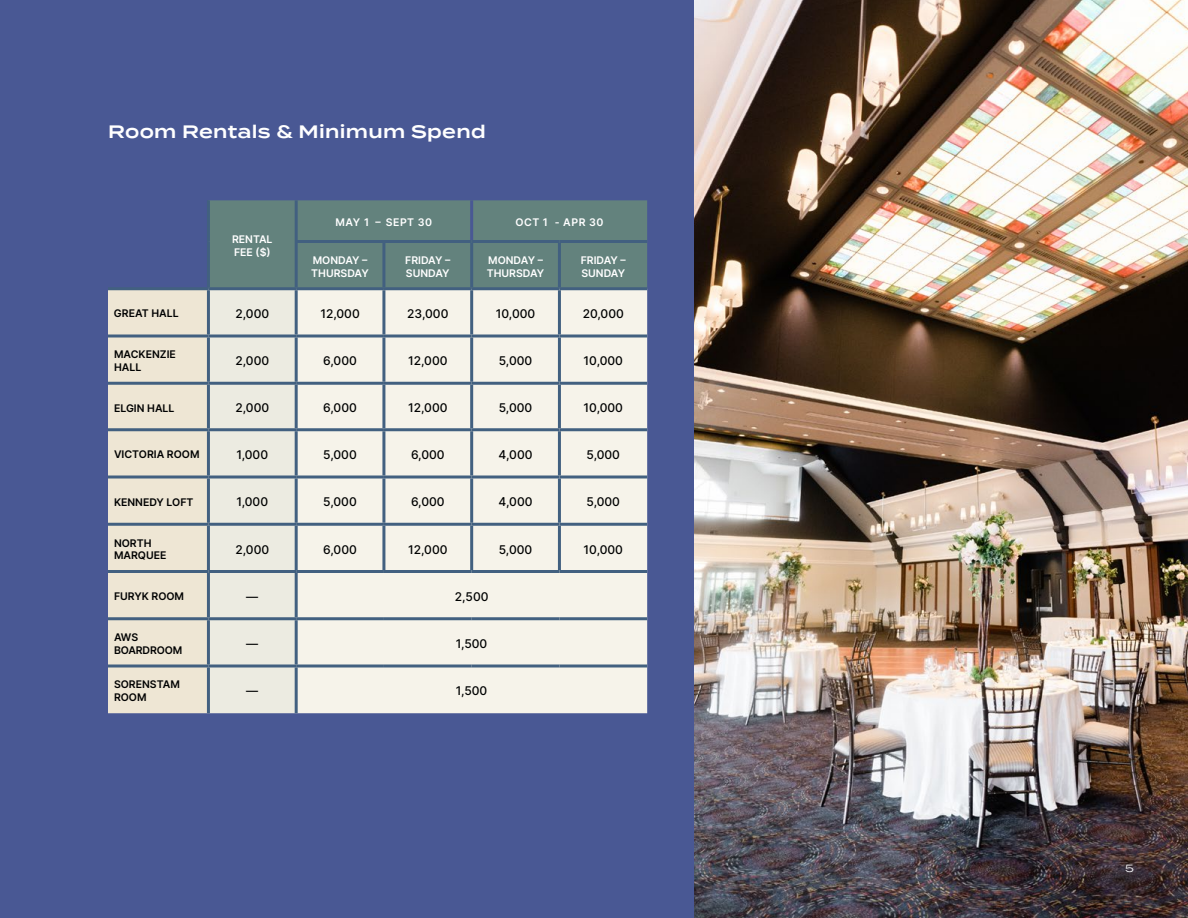
<style>
.page{position:relative;width:1188px;height:918px;background:#495894}
.page>*{position:absolute;margin:0;border:0;box-sizing:border-box;transform-origin:0 0}
.t1{font:600 18px "Termina";letter-spacing:.02em;color:#fff}
.t2{font:500 12px "Inter";color:#000101}
.t3{font:600 10.5px/12.6px "Inter";color:#000101}
.t4{font:600 10.5px/12.6px "Inter";color:#fff}
.t5{font:600 10.5px "Inter";letter-spacing:.05em;color:#fff}
.t6{font:10.5px "Termina";color:#fff}
</style>
<div class="page">
<img style="left:694px;top:0;width:494px;height:918px">
<svg style="left:108px;top:200px;width:539px;height:513px"></svg>
<div style="left:298px;top:290px;width:349px;height:423px;background:#f6f3ea"></div>
<hr style="left:207px;top:200px;width:3px;height:42px;background:#426080">
<hr style="left:207px;top:242px;width:3px;height:45px;background:#426080">
<hr style="left:295px;top:243px;width:3px;height:44px;background:#426080">
<hr style="left:382px;top:243px;width:3px;height:44px;background:#426080">
<hr style="left:470px;top:243px;width:3px;height:44px;background:#426080">
<hr style="left:558px;top:243px;width:3px;height:44px;background:#426080">
<hr style="left:108px;top:287px;width:100px;height:3px;background:#426080">
<hr style="left:208px;top:287px;width:88px;height:3px;background:#426080">
<hr style="left:207px;top:290px;width:3px;height:44px;background:#426080">
<hr style="left:296px;top:287px;width:88px;height:3px;background:#426080">
<hr style="left:295px;top:290px;width:3px;height:44px;background:#426080">
<hr style="left:384px;top:287px;width:88px;height:3px;background:#426080">
<hr style="left:382px;top:290px;width:3px;height:44px;background:#426080">
<hr style="left:472px;top:287px;width:87px;height:3px;background:#426080">
<hr style="left:470px;top:290px;width:3px;height:44px;background:#426080">
<hr style="left:559px;top:287px;width:88px;height:3px;background:#426080">
<hr style="left:558px;top:290px;width:3px;height:44px;background:#426080">
<svg style="left:108px;top:334px;width:100px;height:4px"></svg>
<svg style="left:208px;top:334px;width:88px;height:4px"></svg>
<hr style="left:207px;top:338px;width:3px;height:44px;background:#426080">
<svg style="left:296px;top:334px;width:88px;height:4px"></svg>
<hr style="left:295px;top:338px;width:3px;height:44px;background:#426080">
<svg style="left:384px;top:334px;width:88px;height:4px"></svg>
<hr style="left:382px;top:338px;width:3px;height:44px;background:#426080">
<svg style="left:472px;top:334px;width:87px;height:4px"></svg>
<hr style="left:470px;top:338px;width:3px;height:44px;background:#426080">
<svg style="left:559px;top:334px;width:88px;height:4px"></svg>
<hr style="left:558px;top:338px;width:3px;height:44px;background:#426080">
<hr style="left:108px;top:382px;width:100px;height:3px;background:#426080">
<hr style="left:208px;top:382px;width:88px;height:3px;background:#426080">
<hr style="left:207px;top:385px;width:3px;height:43px;background:#426080">
<hr style="left:296px;top:382px;width:88px;height:3px;background:#426080">
<hr style="left:295px;top:385px;width:3px;height:43px;background:#426080">
<hr style="left:384px;top:382px;width:88px;height:3px;background:#426080">
<hr style="left:382px;top:385px;width:3px;height:43px;background:#426080">
<hr style="left:472px;top:382px;width:87px;height:3px;background:#426080">
<hr style="left:470px;top:385px;width:3px;height:43px;background:#426080">
<hr style="left:559px;top:382px;width:88px;height:3px;background:#426080">
<hr style="left:558px;top:385px;width:3px;height:43px;background:#426080">
<hr style="left:108px;top:428px;width:100px;height:3px;background:#426080">
<hr style="left:208px;top:428px;width:88px;height:3px;background:#426080">
<hr style="left:207px;top:431px;width:3px;height:45px;background:#426080">
<hr style="left:296px;top:428px;width:88px;height:3px;background:#426080">
<hr style="left:295px;top:431px;width:3px;height:45px;background:#426080">
<hr style="left:384px;top:428px;width:88px;height:3px;background:#426080">
<hr style="left:382px;top:431px;width:3px;height:45px;background:#426080">
<hr style="left:472px;top:428px;width:87px;height:3px;background:#426080">
<hr style="left:470px;top:431px;width:3px;height:45px;background:#426080">
<hr style="left:559px;top:428px;width:88px;height:3px;background:#426080">
<hr style="left:558px;top:431px;width:3px;height:45px;background:#426080">
<hr style="left:108px;top:476px;width:100px;height:2px;background:#426080">
<hr style="left:208px;top:476px;width:88px;height:2px;background:#426080">
<hr style="left:207px;top:478px;width:3px;height:45px;background:#426080">
<hr style="left:296px;top:476px;width:88px;height:2px;background:#426080">
<hr style="left:295px;top:478px;width:3px;height:45px;background:#426080">
<hr style="left:384px;top:476px;width:88px;height:2px;background:#426080">
<hr style="left:382px;top:478px;width:3px;height:45px;background:#426080">
<hr style="left:472px;top:476px;width:87px;height:2px;background:#426080">
<hr style="left:470px;top:478px;width:3px;height:45px;background:#426080">
<hr style="left:559px;top:476px;width:88px;height:2px;background:#426080">
<hr style="left:558px;top:478px;width:3px;height:45px;background:#426080">
<hr style="left:108px;top:523px;width:100px;height:3px;background:#426080">
<hr style="left:208px;top:523px;width:88px;height:3px;background:#426080">
<hr style="left:207px;top:526px;width:3px;height:44px;background:#426080">
<hr style="left:296px;top:523px;width:88px;height:3px;background:#426080">
<hr style="left:295px;top:526px;width:3px;height:44px;background:#426080">
<hr style="left:384px;top:523px;width:88px;height:3px;background:#426080">
<hr style="left:382px;top:526px;width:3px;height:44px;background:#426080">
<hr style="left:472px;top:523px;width:87px;height:3px;background:#426080">
<hr style="left:470px;top:526px;width:3px;height:44px;background:#426080">
<hr style="left:559px;top:523px;width:88px;height:3px;background:#426080">
<hr style="left:558px;top:526px;width:3px;height:44px;background:#426080">
<hr style="left:108px;top:570px;width:100px;height:3px;background:#426080">
<hr style="left:208px;top:570px;width:88px;height:3px;background:#426080">
<hr style="left:207px;top:573px;width:3px;height:44px;background:#426080">
<hr style="left:296px;top:570px;width:88px;height:3px;background:#426080">
<hr style="left:295px;top:573px;width:3px;height:44px;background:#426080">
<hr style="left:384px;top:570px;width:88px;height:3px;background:#426080">
<hr style="left:472px;top:570px;width:87px;height:3px;background:#426080">
<hr style="left:559px;top:570px;width:88px;height:3px;background:#426080">
<hr style="left:108px;top:617px;width:100px;height:3px;background:#426080">
<hr style="left:208px;top:617px;width:88px;height:3px;background:#426080">
<hr style="left:207px;top:620px;width:3px;height:44px;background:#426080">
<hr style="left:296px;top:617px;width:88px;height:3px;background:#426080">
<hr style="left:295px;top:620px;width:3px;height:44px;background:#426080">
<hr style="left:384px;top:617px;width:88px;height:3px;background:#426080">
<hr style="left:472px;top:617px;width:87px;height:3px;background:#426080">
<hr style="left:559px;top:617px;width:88px;height:3px;background:#426080">
<svg style="left:108px;top:664px;width:100px;height:4px"></svg>
<svg style="left:208px;top:664px;width:88px;height:4px"></svg>
<hr style="left:207px;top:668px;width:3px;height:45px;background:#426080">
<svg style="left:296px;top:664px;width:88px;height:4px"></svg>
<hr style="left:295px;top:668px;width:3px;height:45px;background:#426080">
<svg style="left:384px;top:664px;width:88px;height:4px"></svg>
<svg style="left:472px;top:664px;width:87px;height:4px"></svg>
<svg style="left:559px;top:664px;width:88px;height:4px"></svg>
<hr style="left:295px;top:200px;width:3px;height:40px;background:#426080">
<hr style="left:295px;top:240px;width:89px;height:3px;background:#426080">
<hr style="left:384px;top:240px;width:88px;height:3px;background:#426080">
<hr style="left:472px;top:240px;width:87px;height:3px;background:#426080">
<hr style="left:559px;top:240px;width:88px;height:3px;background:#426080">
<hr style="left:470px;top:200px;width:3px;height:40px;background:#495894">
<h1 class="t1" style="left:108px;top:118px;width:379px">Room Rentals &amp; Minimum Spend</h1>
<p class="t4" style="left:232px;top:233px;width:42px">RENTAL<br>FEE ($)</p>
<p class="t5" style="left:336px;top:215px;width:98px">MAY 1 – SEPT 30</p>
<p class="t4" style="left:515px;top:216px;width:90px">OCT 1 - APR 30</p>
<p class="t4" style="left:311px;top:254px;width:59px">MONDAY –<br>THURSDAY</p>
<p class="t4" style="left:405px;top:254px;width:47px">FRIDAY –<br>SUNDAY</p>
<p class="t4" style="left:487px;top:254px;width:59px">MONDAY –<br>THURSDAY</p>
<p class="t4" style="left:581px;top:254px;width:47px">FRIDAY –<br>SUNDAY</p>
<p class="t3" style="left:114px;top:307px;width:66px">GREAT HALL</p>
<p class="t2" style="left:235px;top:305px;width:35px">2,000</p>
<p class="t2" style="left:320px;top:305px;width:41px">12,000</p>
<p class="t2" style="left:407px;top:305px;width:43px">23,000</p>
<p class="t2" style="left:496px;top:305px;width:41px">10,000</p>
<p class="t2" style="left:583px;top:305px;width:43px">20,000</p>
<p class="t3" style="left:114px;top:348px;width:63px">MACKENZIE<br>HALL</p>
<p class="t2" style="left:235px;top:352px;width:35px">2,000</p>
<p class="t2" style="left:323px;top:352px;width:35px">6,000</p>
<p class="t2" style="left:408px;top:352px;width:41px">12,000</p>
<p class="t2" style="left:499px;top:352px;width:35px">5,000</p>
<p class="t2" style="left:584px;top:352px;width:41px">10,000</p>
<p class="t3" style="left:114px;top:401px;width:62px">ELGIN HALL</p>
<p class="t2" style="left:235px;top:399px;width:35px">2,000</p>
<p class="t2" style="left:323px;top:399px;width:35px">6,000</p>
<p class="t2" style="left:408px;top:399px;width:41px">12,000</p>
<p class="t2" style="left:499px;top:399px;width:35px">5,000</p>
<p class="t2" style="left:584px;top:399px;width:41px">10,000</p>
<p class="t3" style="left:114px;top:448px;width:87px">VICTORIA ROOM</p>
<p class="t2" style="left:237px;top:446px;width:33px">1,000</p>
<p class="t2" style="left:323px;top:446px;width:35px">5,000</p>
<p class="t2" style="left:411px;top:446px;width:35px">6,000</p>
<p class="t2" style="left:499px;top:446px;width:35px">4,000</p>
<p class="t2" style="left:587px;top:446px;width:35px">5,000</p>
<p class="t3" style="left:114px;top:495px;width:81px">KENNEDY LOFT</p>
<p class="t2" style="left:237px;top:493px;width:33px">1,000</p>
<p class="t2" style="left:323px;top:493px;width:35px">5,000</p>
<p class="t2" style="left:411px;top:493px;width:35px">6,000</p>
<p class="t2" style="left:499px;top:493px;width:35px">4,000</p>
<p class="t2" style="left:587px;top:493px;width:35px">5,000</p>
<p class="t3" style="left:114px;top:536px;width:54px">NORTH<br>MARQUEE</p>
<p class="t2" style="left:235px;top:541px;width:35px">2,000</p>
<p class="t2" style="left:323px;top:541px;width:35px">6,000</p>
<p class="t2" style="left:408px;top:541px;width:41px">12,000</p>
<p class="t2" style="left:499px;top:541px;width:35px">5,000</p>
<p class="t2" style="left:584px;top:541px;width:41px">10,000</p>
<p class="t3" style="left:114px;top:590px;width:72px">FURYK ROOM</p>
<p class="t2" style="left:246px;top:588px;width:13px">—</p>
<p class="t2" style="left:455px;top:588px;width:35px">2,500</p>
<p class="t3" style="left:114px;top:631px;width:70px">AWS<br>BOARDROOM</p>
<p class="t2" style="left:246px;top:635px;width:13px">—</p>
<p class="t2" style="left:456px;top:635px;width:33px">1,500</p>
<p class="t3" style="left:114px;top:678px;width:67px">SORENSTAM<br>ROOM</p>
<p class="t2" style="left:246px;top:682px;width:13px">—</p>
<p class="t2" style="left:456px;top:682px;width:33px">1,500</p>
<p class="t6" style="left:1125px;top:861px;width:10px">5</p>
</div>
